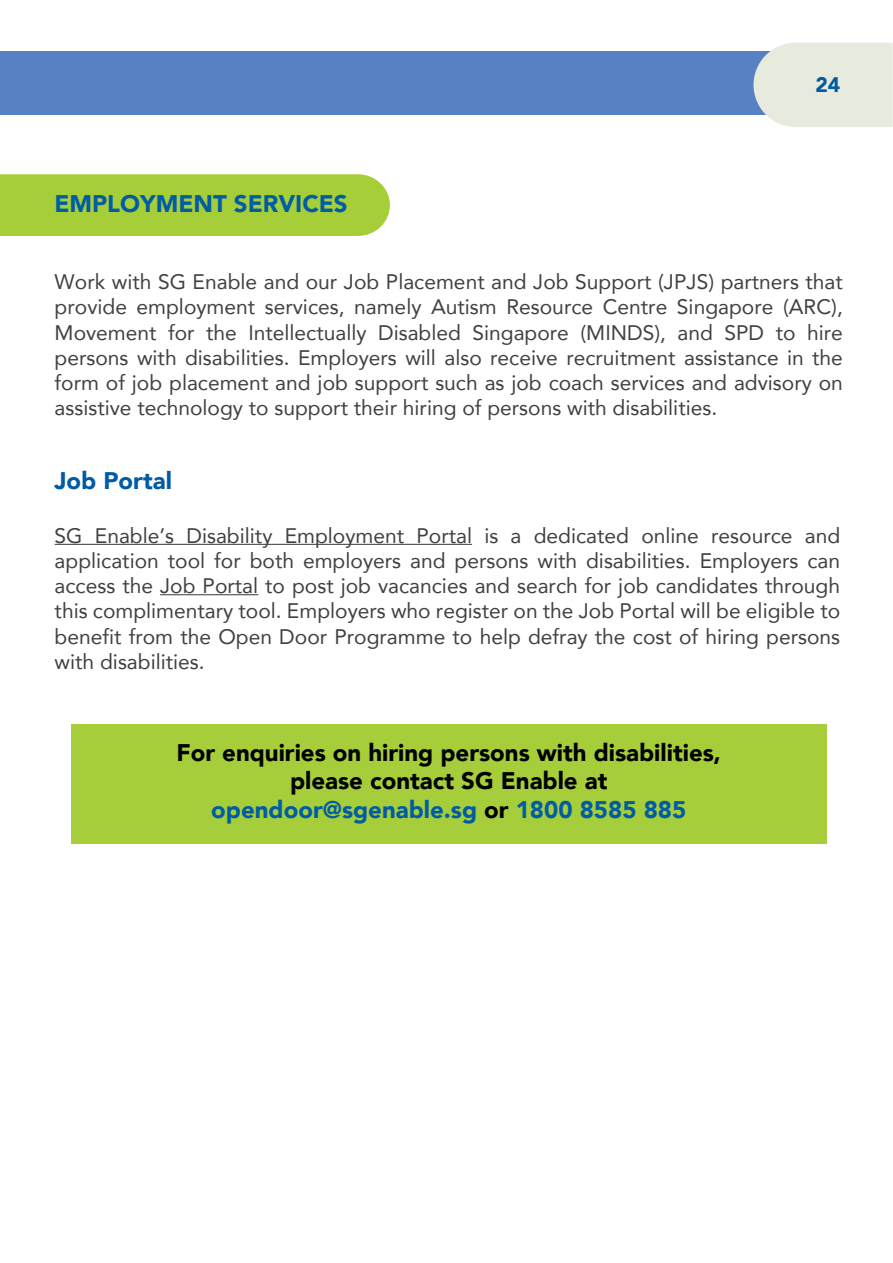
<style>
.page{position:relative;width:893px;height:1263px;background:#fff}
.page>*{position:absolute;margin:0;border:0;box-sizing:border-box;transform-origin:0 0}
.t1{font:900 24px/28.8px "Avenir";color:#000;text-align:center}
.t2{font:900 24px "Avenir";color:#005ca4}
.t3{font:900 24px "Avenir";color:#005aa4}
.t4{font:21px/25.2px "Avenir";color:#414042;text-align:justify}
.t5{font:900 21px "Avenir";color:#005ba3}
.s1{color:#005ca4}
</style>
<div class="page">
<div style="left:71px;top:724px;width:755px;height:119px;background:#a5ce3a"></div>
<div style="left:0;top:52px;width:782px;height:63px;background:#5781c2"></div>
<svg style="left:753px;top:43px;width:140px;height:84px;background:#e2e8dd"></svg>
<hr style="left:55px;top:544px;width:417px;height:1px;background:#414042">
<hr style="left:160px;top:594px;width:98px;height:1px;background:#414042">
<div style="left:0;top:174px;width:390px;height:62px;background:#a6ce39"></div>
<p class="t2" style="left:54px;top:183px;width:295px">EMPLOYMENT SERVICES</p>
<p class="t5" style="left:815px;top:67px;width:26px">24</p>
<p class="t4" style="left:55px;top:269px;width:790px">Work with SG Enable and our Job Placement and Job Support (JPJS) partners that provide employment services, namely Autism Resource Centre Singapore (ARC), Movement for the Intellectually Disabled Singapore (MINDS), and SPD to hire persons with disabilities. Employers will also receive recruitment assistance in the form of job placement and job support such as job coach services and advisory on assistive technology to support their hiring of persons with disabilities.</p>
<p class="t3" style="left:55px;top:460px;width:119px">Job Portal</p>
<p class="t4" style="left:55px;top:522px;width:787px">SG Enable’s Disability Employment Portal is a dedicated online resource and application tool for both employers and persons with disabilities. Employers can access the Job Portal to post job vacancies and search for job candidates through this complimentary tool. Employers who register on the Job Portal will be eligible to benefit from the Open Door Programme to help defray the cost of hiring persons with disabilities.</p>
<p class="t1" style="left:177px;top:737px;width:546px">For enquiries on hiring persons with disabilities, please contact SG Enable at <span class="s1">opendoor@sgenable.sg</span> or <span class="s1">1800 8585 885</span></p>
</div>
